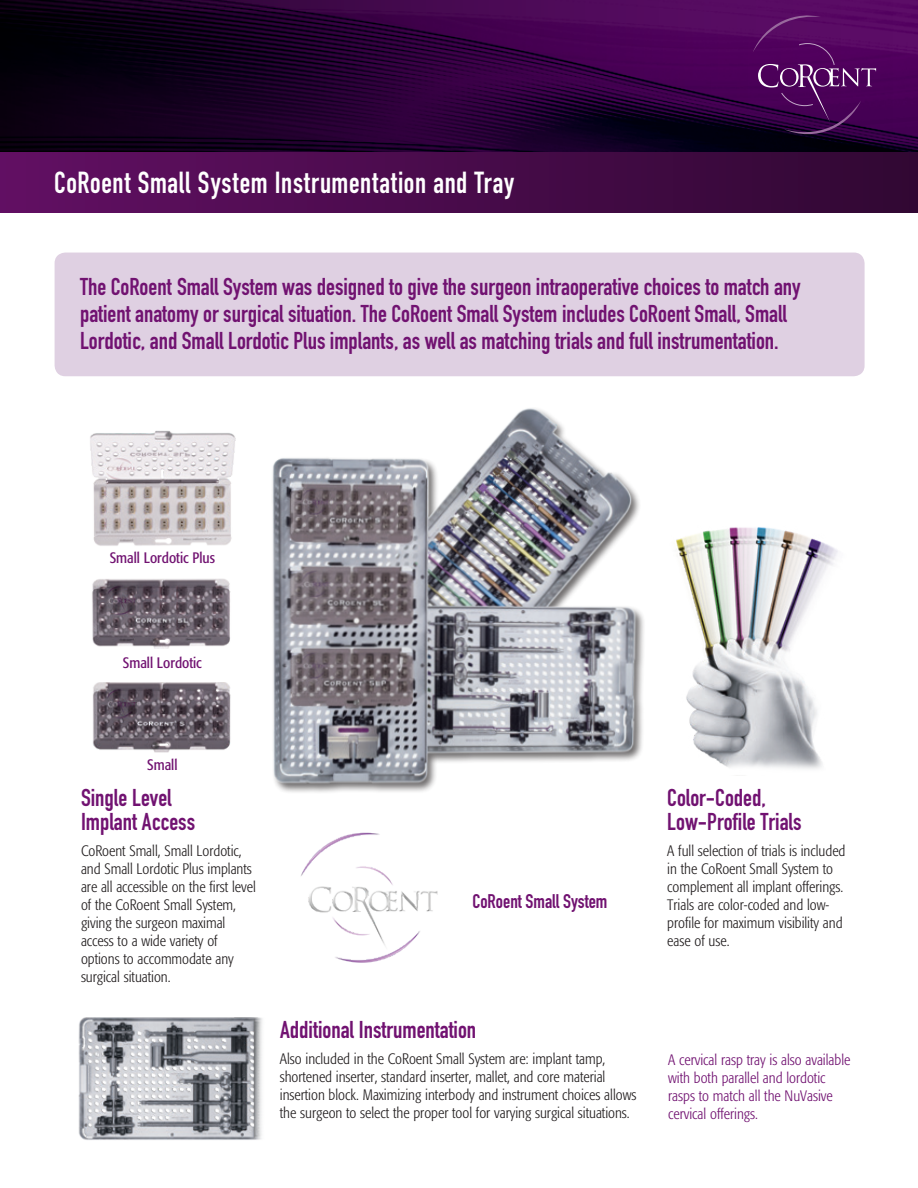
<style>
.page{position:relative;width:918px;height:1188px;background:#fff}
.page>*{position:absolute;margin:0;border:0;box-sizing:border-box;transform-origin:0 0}
.Inside-SS-Page_Headi{font:30px "DIN Engschrift Std";letter-spacing:.025em;color:#fff;scale:.95 1}
.Paragraph_Style_3{font:24px/24px "DIN Engschrift Std";color:#711271}
.t1{font:19.5px "DIN Engschrift Std";color:#711271}
.body{font:300 condensed 15px/18px "Formata";color:#231f20}
.body-2{font:300 condensed 15px/18px "Formata";color:#711271}
.t2{font:condensed 15px "Formata";color:#711271}
</style>
<div class="page">
<img style="left:301px;top:833px;width:137px;height:130px">
<img style="left:90px;top:430px;width:146px;height:116px">
<img style="left:92px;top:578px;width:139px;height:71px">
<img style="left:93px;top:683px;width:138px;height:70px">
<img style="left:78px;top:1017px;width:184px;height:123px">
<img style="left:676px;top:527px;width:162px;height:242px">
<div style="left:55px;top:253px;width:810px;height:123px;background:#dfd0e2;border-radius:11px"></div>
<div style="left:271px;top:406px;width:375px;height:387px;background:#231f20;opacity:.65"></div>
<img style="left:271px;top:406px;width:375px;height:379px">
<svg style="left:0;top:0;width:918px;height:152px;background:#250131"></svg>
<div style="left:0;top:152px;width:918px;height:61px;background:linear-gradient(to right,#610f63,#300733)"></div>
<svg style="left:753px;top:16px;width:123px;height:118px;background:#53105f"></svg>
<p class="Inside-SS-Page_Headi" style="left:54px;top:165px;width:486px">CoRoent Small System Instrumentation and Tray</p>
<p class="Paragraph_Style_3" style="left:80px;top:273px;width:722px;line-height:27px">The CoRoent Small System was designed to give the surgeon intraoperative choices to match any patient anatomy or surgical situation. The CoRoent Small System includes CoRoent Small, Small<br>Lordotic, and Small Lordotic Plus implants, as well as matching trials and full instrumentation.</p>
<p class="t2" style="left:110px;top:549px;width:107px">Small Lordotic Plus</p>
<p class="t2" style="left:123px;top:653px;width:81px">Small Lordotic</p>
<p class="t2" style="left:147px;top:756px;width:32px">Small</p>
<p class="Paragraph_Style_3" style="left:81px;top:786px;width:116px">Single Level<br>Implant Access</p>
<p class="body" style="left:81px;top:842px;width:176px">CoRoent Small, Small Lordotic, and Small Lordotic Plus implants are all accessible on the first level of the CoRoent Small System, giving the surgeon maximal access to a wide variety of options to accommodate any surgical situation.</p>
<p class="t1" style="left:472px;top:890px;width:137px">CoRoent Small System</p>
<p class="Paragraph_Style_3" style="left:280px;top:1018px;width:198px">Additional Instrumentation</p>
<p class="body" style="left:280px;top:1050px;width:358px">Also included in the CoRoent Small System are: implant tamp, shortened inserter, standard inserter, mallet, and core material insertion block. Maximizing interbody and instrument choices allows the surgeon to select the proper tool for varying surgical situations.</p>
<p class="Paragraph_Style_3" style="left:667px;top:786px;width:136px">Color-Coded,<br>Low-Profile Trials</p>
<p class="body" style="left:667px;top:842px;width:180px">A full selection of trials is included in the CoRoent Small System to complement all implant offerings.<br>Trials are color-coded and low&shy;profile for maximum visibility and ease of use.</p>
<p class="body-2" style="left:668px;top:1051px;width:184px">A cervical rasp tray is also available with both parallel and lordotic rasps to match all the NuVasive cervical offerings.</p>
</div>
